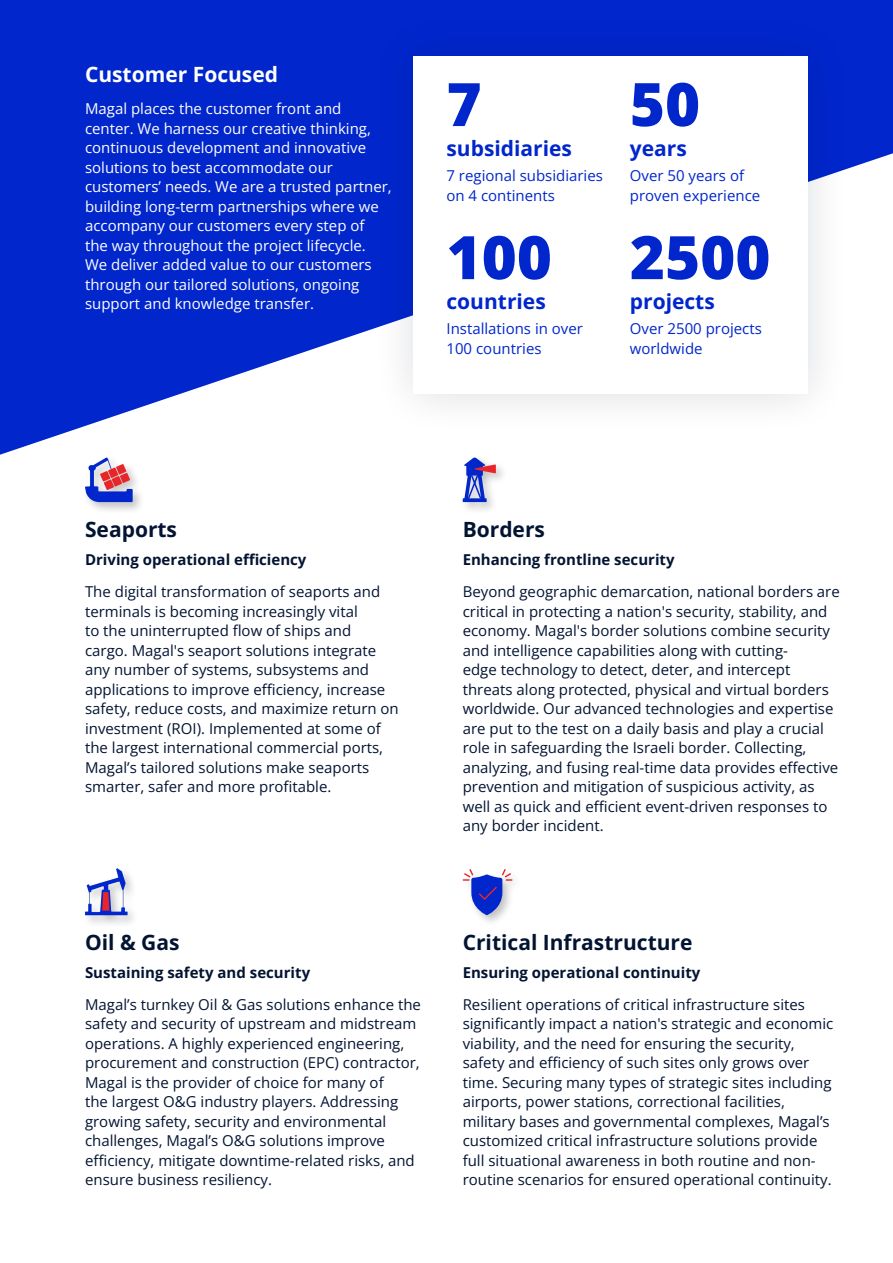
<style>
.page{position:relative;width:893px;height:1263px;background:#fff}
.page>*{position:absolute;margin:0;border:0;box-sizing:border-box;transform-origin:0 0}
.t1{font:800 60px "Open Sans";color:#0026cc}
.t2{font:700 21px "Open Sans";color:#031432}
.t3{font:700 21px "Open Sans";color:#0026cc}
.t4{font:700 21px "Open Sans";color:#fff}
.t5{font:15px/19.5px "Open Sans";color:#031432}
.t6{font:15px/19.5px "Open Sans";color:#fff}
.t7{font:15px/19.5px "Open Sans";color:#0026cc}
.t8{font:700 15px "Open Sans";color:#031432}
</style>
<div class="page">
<svg style="left:0;top:0;width:893px;height:455px;fill:#0026cc"></svg>
<div style="left:371px;top:13px;width:480px;height:424px;background:#031433;opacity:.15"></div>
<div style="left:414px;top:56px;width:394px;height:338px;background:#fff"></div>
<div style="left:82px;top:454px;width:63px;height:60px;background:#000;opacity:.25"></div>
<svg style="left:85px;top:457px;width:48px;height:45px"></svg>
<div style="left:459px;top:454px;width:49px;height:60px;background:#000;opacity:.25"></div>
<svg style="left:463px;top:457px;width:33px;height:45px"></svg>
<div style="left:81px;top:865px;width:59px;height:63px;background:#000;opacity:.25"></div>
<svg style="left:85px;top:868px;width:43px;height:47px"></svg>
<div style="left:460px;top:866px;width:64px;height:61px;background:#000;opacity:.25"></div>
<svg style="left:463px;top:869px;width:49px;height:46px"></svg>
<h2 class="t4" style="left:85px;top:60px;width:195px">Customer Focused</h2>
<p class="t6" style="left:85px;top:99px;width:308px">Magal places the customer front and center. We harness our creative thinking, continuous development and innovative solutions to best accommodate our customers’ needs. We are a trusted partner, building long-term partnerships where we accompany our customers every step of<br>the way throughout the project lifecycle.<br>We deliver added value to our customers through our tailored solutions, ongoing support and knowledge transfer.</p>
<h1 class="t1" style="left:446px;top:59px;width:37px">7</h1>
<h1 class="t1" style="left:630px;top:59px;width:72px">50</h1>
<h2 class="t3" style="left:446px;top:134px;width:127px">subsidiaries</h2>
<h2 class="t3" style="left:630px;top:134px;width:59px">years</h2>
<p class="t7" style="left:446px;top:166px;width:158px">7 regional subsidiaries on 4 continents</p>
<p class="t7" style="left:630px;top:166px;width:132px">Over 50 years of proven experience</p>
<h1 class="t1" style="left:446px;top:212px;width:107px">100</h1>
<h1 class="t1" style="left:630px;top:212px;width:142px">2500</h1>
<h2 class="t3" style="left:446px;top:287px;width:101px">countries</h2>
<h2 class="t3" style="left:630px;top:287px;width:86px">projects</h2>
<p class="t7" style="left:446px;top:319px;width:138px">Installations in over<br>100 countries</p>
<p class="t7" style="left:630px;top:319px;width:134px">Over 2500 projects worldwide</p>
<h2 class="t2" style="left:85px;top:515px;width:94px">Seaports</h2>
<p class="t8" style="left:85px;top:549px;width:223px">Driving operational efficiency</p>
<p class="t5" style="left:85px;top:582px;width:315px">The digital transformation of seaports and terminals is becoming increasingly vital<br>to the uninterrupted flow of ships and<br>cargo. Magal's seaport solutions integrate any number of systems, subsystems and applications to improve efficiency, increase safety, reduce costs, and maximize return on investment (ROI). Implemented at some of the largest international commercial ports, Magal’s tailored solutions make seaports smarter, safer and more profitable.</p>
<h2 class="t2" style="left:85px;top:928px;width:96px">Oil &amp; Gas</h2>
<p class="t8" style="left:85px;top:962px;width:227px">Sustaining safety and security</p>
<p class="t5" style="left:85px;top:994px;width:337px">Magal’s turnkey Oil &amp; Gas solutions enhance the safety and security of upstream and midstream operations. A highly experienced engineering, procurement and construction (EPC) contractor, Magal is the provider of choice for many of<br>the largest O&amp;G industry players. Addressing growing safety, security and environmental challenges, Magal’s O&amp;G solutions improve efficiency, mitigate downtime-related risks, and ensure business resiliency.</p>
<h2 class="t2" style="left:463px;top:515px;width:84px">Borders</h2>
<p class="t8" style="left:463px;top:549px;width:213px">Enhancing frontline security</p>
<p class="t5" style="left:463px;top:582px;width:379px">Beyond geographic demarcation, national borders are critical in protecting a nation's security, stability, and economy. Magal's border solutions combine security and intelligence capabilities along with cutting-<br>edge technology to detect, deter, and intercept threats along protected, physical and virtual borders worldwide. Our advanced technologies and expertise are put to the test on a daily basis and play a crucial role in safeguarding the Israeli border. Collecting, analyzing, and fusing real-time data provides effective prevention and mitigation of suspicious activity, as well as quick and efficient event-driven responses to any border incident.</p>
<h2 class="t2" style="left:463px;top:928px;width:231px">Critical Infrastructure</h2>
<p class="t8" style="left:463px;top:962px;width:239px">Ensuring operational continuity</p>
<p class="t5" style="left:463px;top:994px;width:372px">Resilient operations of critical infrastructure sites significantly impact a nation's strategic and economic viability, and the need for ensuring the security, safety and efficiency of such sites only grows over time. Securing many types of strategic sites including airports, power stations, correctional facilities, military bases and governmental complexes, Magal’s customized critical infrastructure solutions provide full situational awareness in both routine and non&shy;routine scenarios for ensured operational continuity.</p>
</div>
